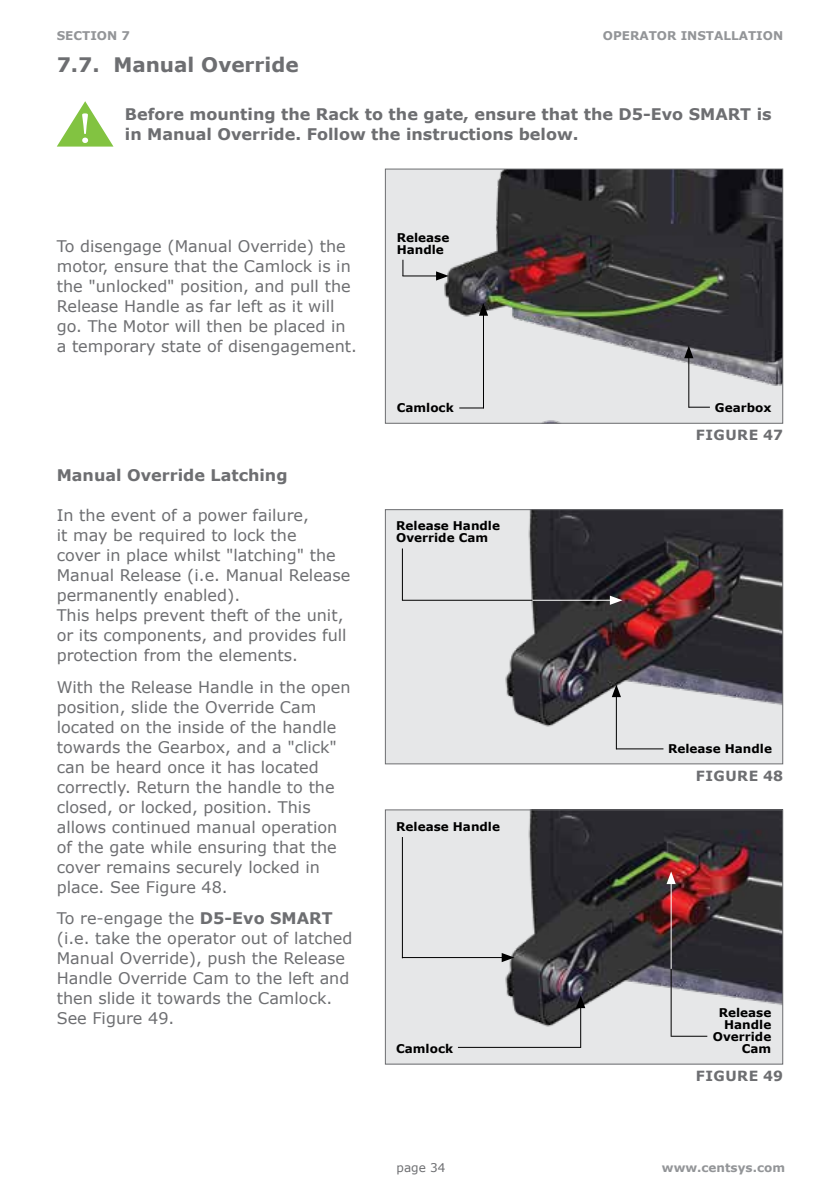
<style>
.page{position:relative;width:840px;height:1191px;background:#fff}
.page>*{position:absolute;margin:0;border:0;box-sizing:border-box;transform-origin:0 0}
.t1{font:700 20px "Verdana";color:#6d6e71}
.t2{font:16px/20px "Verdana";color:#6d6e71}
.t3{font:700 16px/20px "Verdana";color:#6d6e71}
.t4{font:700 14px "Verdana";letter-spacing:.035em;color:#6d6e71}
.t5{font:700 12px/12px "Verdana";color:#000}
.t6{font:700 12px "Verdana";color:#939598}
.t7{font:12px "Verdana";color:#6d6e71}
.s1{font-weight:700}
</style>
<div class="page">
<svg style="left:384px;top:509px;width:399px;height:256px;background:#938e91"></svg>
<svg style="left:384px;top:809px;width:399px;height:256px;background:#928e90"></svg>
<hr style="left:531px;top:600px;width:81px;height:1px;background:#fff">
<svg style="left:609px;top:595px;width:13px;height:10px"></svg>
<hr style="left:401px;top:957px;width:103px;height:1px;background:#000">
<svg style="left:501px;top:953px;width:13px;height:9px"></svg>
<hr style="left:580px;top:1005px;width:1px;height:42px;background:#000">
<svg style="left:575px;top:995px;width:10px;height:13px"></svg>
<hr style="left:615px;top:694px;width:1px;height:55px;background:#000">
<svg style="left:611px;top:684px;width:9px;height:13px"></svg>
<hr style="left:670px;top:881px;width:1px;height:88px;background:#fff">
<svg style="left:666px;top:871px;width:9px;height:13px"></svg>
<hr style="left:401px;top:548px;width:1px;height:52px;background:#000">
<hr style="left:401px;top:837px;width:1px;height:121px;background:#000">
<hr style="left:457px;top:1046px;width:123px;height:1px;background:#000">
<hr style="left:615px;top:748px;width:48px;height:1px;background:#000">
<hr style="left:671px;top:1035px;width:36px;height:1px;background:#000">
<svg style="left:57px;top:101px;width:56px;height:46px"></svg>
<svg style="left:384px;top:168px;width:399px;height:256px;background:#898889"></svg>
<hr style="left:402px;top:275px;width:37px;height:1px;background:#000">
<svg style="left:436px;top:271px;width:12px;height:9px"></svg>
<hr style="left:482px;top:312px;width:1px;height:96px;background:#000">
<svg style="left:478px;top:303px;width:10px;height:13px"></svg>
<hr style="left:688px;top:355px;width:1px;height:53px;background:#000">
<svg style="left:683px;top:345px;width:10px;height:13px"></svg>
<svg style="left:402px;top:260px;width:1px;height:16px"></svg>
<svg style="left:459px;top:407px;width:24px;height:1px"></svg>
<svg style="left:688px;top:407px;width:21px;height:1px"></svg>
<hr style="left:401px;top:600px;width:131px;height:1px;background:#000">
<hr style="left:670px;top:969px;width:1px;height:67px;background:#000">
<p class="t6" style="left:57px;top:27px;width:75px">SECTION 7</p>
<p class="t6" style="left:602px;top:27px;width:182px">OPERATOR INSTALLATION</p>
<p class="t1" style="left:57px;top:50px;width:243px">7.7. Manual Override</p>
<p class="t3" style="left:125px;top:104px;width:648px">Before mounting the Rack to the gate, ensure that the D5-Evo SMART is in Manual Override. Follow the instructions below.</p>
<p class="t2" style="left:57px;top:236px;width:301px">To disengage (Manual Override) the motor, ensure that the Camlock is in the "unlocked" position, and pull the Release Handle as far left as it will go. The Motor will then be placed in a temporary state of disengagement.</p>
<p class="t3" style="left:57px;top:465px;width:232px">Manual Override Latching</p>
<p class="t2" style="left:57px;top:505px;width:295px">In the event of a power failure,<br>it may be required to lock the<br>cover in place whilst "latching" the<br>Manual Release (i.e. Manual Release permanently enabled).<br>This helps prevent theft of the unit, or its components, and provides full protection from the elements.</p>
<p class="t2" style="left:57px;top:677px;width:295px">With the Release Handle in the open position, slide the Override Cam located on the inside of the handle towards the Gearbox, and a "click" can be heard once it has located correctly. Return the handle to the closed, or locked, position. This allows continued manual operation of the gate while ensuring that the cover remains securely locked in place. See Figure 48.</p>
<p class="t2" style="left:57px;top:908px;width:297px">To re-engage the <span class="s1">D5-Evo SMART </span>(i.e. take the operator out of latched<br>Manual Override), push the Release<br>Handle Override Cam to the left and then slide it towards the Camlock.<br>See Figure 49.</p>
<p class="t5" style="left:396px;top:232px;width:54px">Release<br>Handle</p>
<p class="t5" style="left:396px;top:401px;width:58px">Camlock</p>
<p class="t5" style="left:714px;top:401px;width:58px">Gearbox</p>
<p class="t5" style="left:396px;top:520px;width:105px">Release Handle<br>Override Cam</p>
<p class="t5" style="left:396px;top:820px;width:105px">Release Handle</p>
<p class="t5" style="left:396px;top:1042px;width:58px">Camlock</p>
<p class="t4" style="left:695px;top:425px;width:89px">FIGURE 47</p>
<p class="t5" style="left:667px;top:742px;width:105px">Release Handle</p>
<p class="t4" style="left:695px;top:765px;width:89px">FIGURE 48</p>
<p class="t5" style="left:712px;top:1006px;width:60px;text-align:right">Release<br>Handle<br>Override<br>Cam</p>
<p class="t4" style="left:695px;top:1066px;width:89px">FIGURE 49</p>
<p class="t7" style="left:396px;top:1159px;width:50px">page 34</p>
<p class="t6" style="left:661px;top:1159px;width:124px">www.centsys.com</p>
</div>
